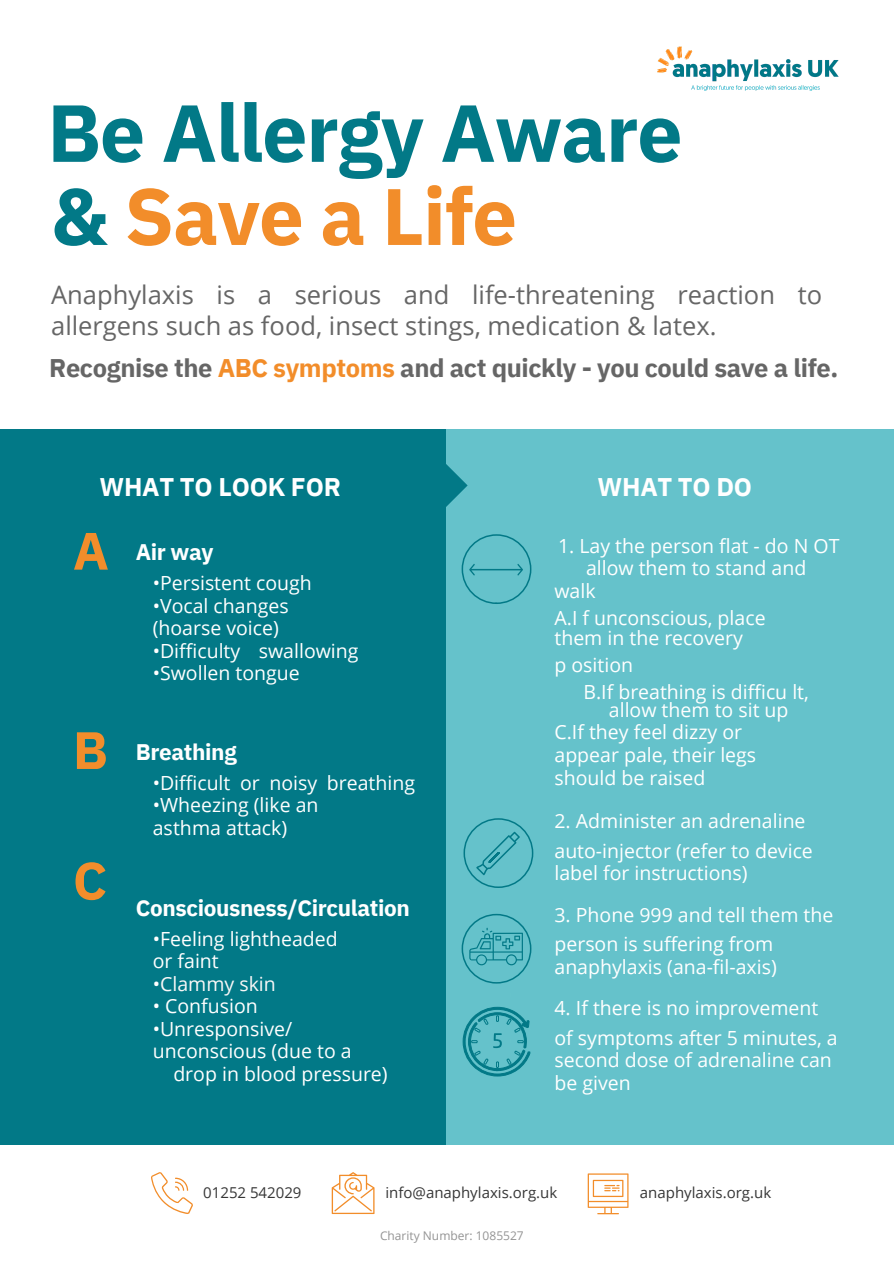
<style>
.page{position:relative;width:894px;height:1264px;background:#fff}
.page>*{position:absolute;margin:0;border:0;box-sizing:border-box;transform-origin:0 0}
.t1{font:700 80.7px "IBM Plex Sans";letter-spacing:-.015em;color:#027987}
.t2{font:700 79.8px "IBM Plex Sans";letter-spacing:-.015em;color:#f28d2a}
.t3{font:700 52.5px "IBM Plex Sans";color:#f28d2b}
.t4{font:25.5px/30.3px "Open Sans";color:#666}
.t5{font:700 25.5px "IBM Plex Sans";letter-spacing:-.015em;color:#666}
.t6{font:700 25.5px "IBM Plex Sans";letter-spacing:-.01em;color:#fff}
.t7{font:700 22.5px "IBM Plex Sans";letter-spacing:-.015em;color:#fff}
.t8{font:19.5px/22.5px "Open Sans";color:#fff;text-align:center}
.t9{font:19.5px "Open Sans";color:#f8f7f7}
.t10{font:15px "Open Sans";color:#363636}
.t11{font:12px "Open Sans";color:#949494}
.s1{color:#027987}
.s2{color:#f28d2a}
.s3{color:#fff}
</style>
<div class="page">
<svg style="left:151px;top:1172px;width:42px;height:41px"></svg>
<svg style="left:331px;top:1172px;width:43px;height:41px"></svg>
<div style="left:0;top:429px;width:455px;height:715px;background:#027987"></div>
<div style="left:446px;top:429px;width:447px;height:715px;background:#65c2cb"></div>
<svg style="left:462px;top:1006px;width:69px;height:70px"></svg>
<div style="left:461px;top:913px;width:70px;height:70px;border:1px solid #027987;border-radius:50%"></div>
<svg style="left:469px;top:927px;width:54px;height:38px"></svg>
<div style="left:461px;top:534px;width:70px;height:70px;border:1px solid #027987;border-radius:50%"></div>
<svg style="left:469px;top:564px;width:54px;height:11px"></svg>
<svg style="left:446px;top:464px;width:21px;height:43px"></svg>
<div style="left:463px;top:818px;width:70px;height:70px;border:1px solid #027987;border-radius:50%"></div>
<svg style="left:476px;top:831px;width:43px;height:44px"></svg>
<svg style="left:587px;top:1173px;width:41px;height:41px"></svg>
<img style="left:657px;top:46px;width:182px;height:45px">
<h1 class="t1" style="left:47px;top:79px;width:636px">Be Allergy Aware</h1>
<p class="t2" style="left:51px;top:163px;width:468px"><span class="s1">&amp;</span> Save a Life</p>
<p class="t4" style="left:51px;top:279px;width:772px">Anaphylaxis is a serious and life-threatening reaction to allergens such as food, insect stings, medication &amp; latex.</p>
<p class="t5" style="left:49px;top:351px;width:790px">Recognise the <span class="s2">ABC symptoms</span> and act quickly - you could save a life.</p>
<h5 class="t6" style="left:99px;top:469px;width:243px">WHAT TO LOOK FOR</h5>
<h4 class="t6" style="left:597px;top:469px;width:156px">WHAT TO DO</h4>
<p class="t3" style="left:73px;top:516px;width:37px">A</p>
<p class="t3" style="left:73px;top:715px;width:37px">B</p>
<p class="t3" style="left:73px;top:845px;width:36px">C</p>
<h3 class="t7" style="left:136px;top:537px;width:79px">Air way</h3>
<p class="t8" style="left:153px;top:571px;width:160px">•Persistent cough</p>
<p class="t8" style="left:153px;top:594px;width:137px">•Vocal changes</p>
<p class="t8" style="left:153px;top:616px;width:128px">(hoarse voice)</p>
<p class="t8" style="left:153px;top:639px;width:207px">•Difficulty swallowing</p>
<p class="t8" style="left:153px;top:661px;width:148px">•Swollen tongue</p>
<p class="t7" style="left:136px;top:736px;width:102px">Breathing</p>
<p class="t8" style="left:153px;top:771px;width:264px">•Difficult or noisy breathing</p>
<p class="t8" style="left:153px;top:793px;width:167px">•Wheezing (like an</p>
<p class="t8" style="left:153px;top:816px;width:136px">asthma attack)</p>
<h6 class="t7" style="left:136px;top:892px;width:276px">Consciousness/Circulation</h6>
<h2 class="t8" style="left:153px;top:927px;width:186px">•Feeling lightheaded</h2>
<h6 class="t8" style="left:153px;top:949px;width:68px">or faint</h6>
<p class="t9" style="left:153px;top:970px;width:124px"><span class="s3">•</span>Clammy skin</p>
<p class="t8" style="left:153px;top:994px;width:106px">• Confusion</p>
<p class="t8" style="left:153px;top:1017px;width:141px">•Unresponsive/</p>
<h6 class="t8" style="left:153px;top:1039px;width:200px">unconscious (due to a</h6>
<p class="t8" style="left:173px;top:1062px;width:216px">drop in blood pressure)</p>
<p class="t8" style="left:558px;top:534px;width:283px">1. Lay the person flat - do N OT allow them to stand and</p>
<p class="t8" style="left:554px;top:579px;width:43px">walk</p>
<p class="t8" style="left:554px;top:606px;width:212px">A.I f unconscious, place</p>
<h3 class="t8" style="left:554px;top:626px;width:190px">them in the recovery</h3>
<p class="t8" style="left:554px;top:653px;width:80px">p osition</p>
<p class="t8" style="left:583px;top:680px;width:227px">B.If breathing is difficu lt,</p>
<p class="t8" style="left:608px;top:698px;width:181px">allow them to sit up</p>
<p class="t8" style="left:554px;top:720px;width:189px">C.If they feel dizzy or</p>
<p class="t8" style="left:554px;top:743px;width:203px">appear pale, their legs</p>
<p class="t8" style="left:554px;top:765px;width:152px">should be raised</p>
<p class="t8" style="left:554px;top:809px;width:252px">2. Administer an adrenaline</p>
<p class="t8" style="left:554px;top:838px;width:260px">auto-injector (refer to device</p>
<p class="t8" style="left:554px;top:861px;width:194px">label for instructions)</p>
<p class="t8" style="left:554px;top:903px;width:280px">3. Phone 999 and tell them the</p>
<p class="t8" style="left:554px;top:932px;width:220px">person is suffering from</p>
<p class="t8" style="left:554px;top:954px;width:224px">anaphylaxis (ana-fil-axis)</p>
<p class="t8" style="left:554px;top:996px;width:265px">4. If there is no improvement</p>
<p class="t8" style="left:554px;top:1025px;width:285px">of symptoms after 5 minutes, a</p>
<p class="t8" style="left:554px;top:1048px;width:279px">second dose of adrenaline can</p>
<p class="t8" style="left:554px;top:1070px;width:78px">be given</p>
<p class="t10" style="left:203px;top:1181px;width:100px">01252 542029</p>
<p class="t10" style="left:385px;top:1181px;width:173px">info@anaphylaxis.org.uk</p>
<p class="t10" style="left:639px;top:1182px;width:133px">anaphylaxis.org.uk</p>
<p class="t11" style="left:380px;top:1227px;width:145px">Charity Number: 1085527</p>
</div>
